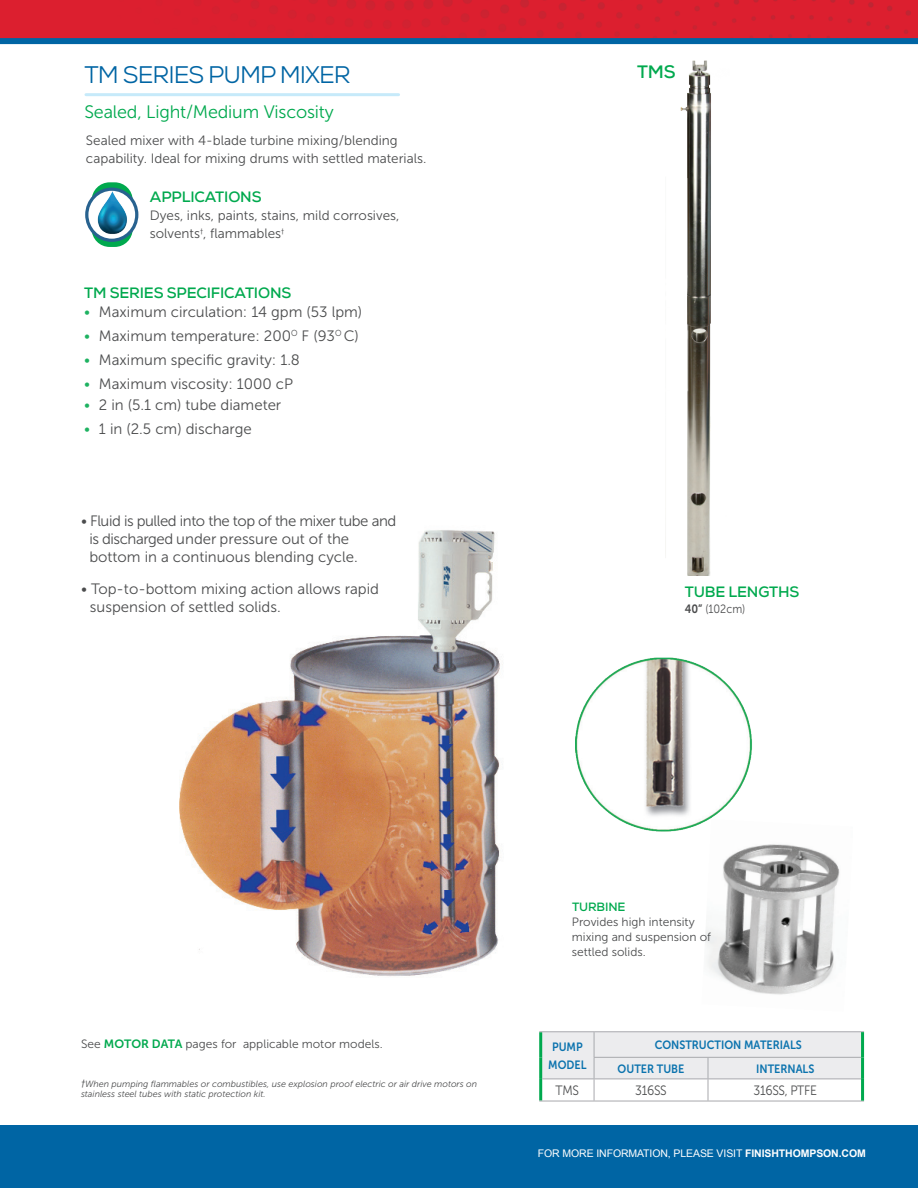
<style>
.page{position:relative;width:918px;height:1188px;background:#fff}
.page>*{position:absolute;margin:0;border:0;box-sizing:border-box;transform-origin:0 0}
.Quotes{font:24px "Nexa";letter-spacing:-.04em;color:#0065a4}
.t1{font:18px "Museo Sans 300";letter-spacing:-.01em;color:#00a94e}
.Quotes-2{font:700 18px "Nexa";color:#00a94e}
.t2{font:15px/18px "Museo Sans 300";color:#4b4c4d}
.t3{font:15px/18px "Museo Sans 300";letter-spacing:-.03em;color:#4b4c4d}
.Quotes-3{font:700 15px "Nexa";letter-spacing:-.01em;color:#00a94e}
.t4{font:13.5px/18px "Museo Sans 300";color:#4b4c4d}
.t5{font:13.5px "Museo Sans 300";letter-spacing:-.025em;color:#4b4c4d;scale:.9 1}
.t6{font:13.5px "Museo Sans 300";color:#4b4c4d;scale:.9 1}
.t7{font:12px/15px "Museo Sans 300";color:#4b4c4d}
.t8{font:12px/18px "Museo Sans 700";color:#0b73ae;text-align:center;scale:.9 1}
.t9{font:12px "Museo Sans 300";color:#4b4c4d;scale:.9 1}
.Quotes-4{font:700 12px "Nexa";letter-spacing:-.01em;color:#00a94e}
.t10{font:10.5px "Arial";letter-spacing:-.01em;color:#fff}
.t11{font:italic 9px/10.5px "Museo Sans 300";color:#4b4c4d}
.s1{color:#1eb261}
.s2{font-family:"Museo Sans 700"}
.s3{font-family:"Museo Sans 700";color:#00a94e}
.s4{font-size:10.5px}
.s5{font-weight:700}
</style>
<div class="page">
<img style="left:0;top:0;width:918px;height:38px">
<div style="left:0;top:1125px;width:918px;height:63px;background:#0065a4"></div>
<div style="left:0;top:38px;width:918px;height:6px;background:#0065a4"></div>
<img style="left:705px;top:844px;width:135px;height:151px">
<hr style="left:86px;top:93px;width:313px;height:3px;background:#c6eafa">
<div style="left:92px;top:182px;width:41px;height:65px;background:#00a94e;border-radius:18px"></div>
<svg style="left:85px;top:193px;width:53px;height:49px"></svg>
<img style="left:92px;top:188px;width:39px;height:49px">
<img style="left:680px;top:60px;width:31px;height:516px">
<img style="left:179px;top:530px;width:321px;height:446px">
<hr style="left:539px;top:1032px;width:3px;height:25px;background:#00a94e">
<hr style="left:539px;top:1057px;width:3px;height:22px;background:#00a94e">
<hr style="left:539px;top:1079px;width:3px;height:22px;background:#00a94e">
<hr style="left:539px;top:1031px;width:55px;height:1px;background:#a8a9ad">
<hr style="left:594px;top:1031px;width:114px;height:1px;background:#a8a9ad">
<hr style="left:708px;top:1031px;width:156px;height:1px;background:#a8a9ad">
<svg style="left:541px;top:1032px;width:320px;height:69px"></svg>
<hr style="left:539px;top:1101px;width:55px;height:1px;background:#a8a9ad">
<hr style="left:594px;top:1101px;width:114px;height:1px;background:#a8a9ad">
<hr style="left:708px;top:1101px;width:156px;height:1px;background:#a8a9ad">
<hr style="left:861px;top:1032px;width:3px;height:25px;background:#00a94e">
<hr style="left:861px;top:1057px;width:3px;height:22px;background:#00a94e">
<hr style="left:861px;top:1079px;width:3px;height:22px;background:#00a94e">
<img style="left:575px;top:657px;width:177px;height:175px">
<p class="Quotes" style="left:85px;top:59px;width:268px">TM SERIES PUMP MIXER</p>
<p class="t1" style="left:84px;top:102px;width:251px">Sealed, Light/Medium Viscosity</p>
<p class="t4" style="left:86px;top:131px;width:313px">Sealed mixer with 4-blade turbine mixing/blending</p>
<p class="t4" style="left:86px;top:149px;width:342px">capability. Ideal for mixing drums with settled materials.</p>
<p class="Quotes-3" style="left:150px;top:188px;width:113px">APPLICATIONS</p>
<p class="t4" style="left:150px;top:207px;width:251px">Dyes, inks, paints, stains, mild corrosives, solvents<sup>†</sup>, flammables<sup>†</sup></p>
<p class="Quotes-3" style="left:84px;top:283px;width:209px">TM SERIES SPECIFICATIONS</p>
<p class="t2" style="left:84px;top:303px;width:280px"><span class="s1">•</span> Maximum circulation: 14 gpm (53 lpm)</p>
<p class="t2" style="left:84px;top:327px;width:276px"><span class="s1">•</span> Maximum temperature: 200<sup>O</sup> F (93<sup>O</sup> C)</p>
<p class="t2" style="left:84px;top:351px;width:217px"><span class="s1">•</span> Maximum specific gravity: 1.8</p>
<p class="t2" style="left:84px;top:375px;width:211px"><span class="s1">•</span> Maximum viscosity: 1000 cP</p>
<p class="t2" style="left:84px;top:396px;width:199px"><span class="s1">•</span> 2 in (5.1 cm) tube diameter</p>
<p class="t2" style="left:84px;top:420px;width:169px"><span class="s1">•</span> 1 in (2.5 cm) discharge</p>
<p class="t3" style="left:89px;top:512px;width:309px;text-indent:-8px">• Fluid is pulled into the top of the mixer tube and is discharged under pressure out of the</p>
<p class="t2" style="left:89px;top:548px;width:270px">bottom in a continuous blending cycle.</p>
<p class="t2" style="left:90px;top:580px;width:291px;text-indent:-9px">• Top-to-bottom mixing action allows rapid suspension of settled solids.</p>
<p class="Quotes-2" style="left:637px;top:60px;width:40px">TMS</p>
<p class="Quotes-3" style="left:685px;top:582px;width:116px">TUBE LENGTHS</p>
<p class="t9" style="left:685px;top:603px;width:69px"><span class="s2">40”</span> (102cm)</p>
<p class="t7" style="left:81px;top:1036px;width:303px">See <span class="s3">MOTOR DATA</span> pages for applicable motor models.</p>
<p class="t11" style="left:81px;top:1079px;width:398px"><span class="s4">†</span>When pumping flammables or combustibles, use explosion proof electric or air drive motors on stainless steel tubes with static protection kit.</p>
<p class="Quotes-4" style="left:572px;top:899px;width:55px">TURBINE</p>
<p class="t7" style="left:572px;top:915px;width:141px">Provides high intensity mixing and suspension of settled solids.</p>
<p class="t8" style="left:548px;top:1038px;width:44px">PUMP<br>MODEL</p>
<p class="t8" style="left:655px;top:1036px;width:165px">CONSTRUCTION MATERIALS</p>
<p class="t8" style="left:618px;top:1059px;width:76px">OUTER TUBE</p>
<p class="t8" style="left:756px;top:1059px;width:66px">INTERNALS</p>
<p class="t6" style="left:556px;top:1083px;width:28px">TMS</p>
<p class="t6" style="left:635px;top:1083px;width:37px">316SS</p>
<p class="t5" style="left:754px;top:1083px;width:72px">316SS, PTFE</p>
<p class="t10" style="left:538px;top:1146px;width:330px">FOR MORE INFORMATION, PLEASE VISIT <span class="s5">FINISHTHOMPSON.COM</span></p>
</div>
